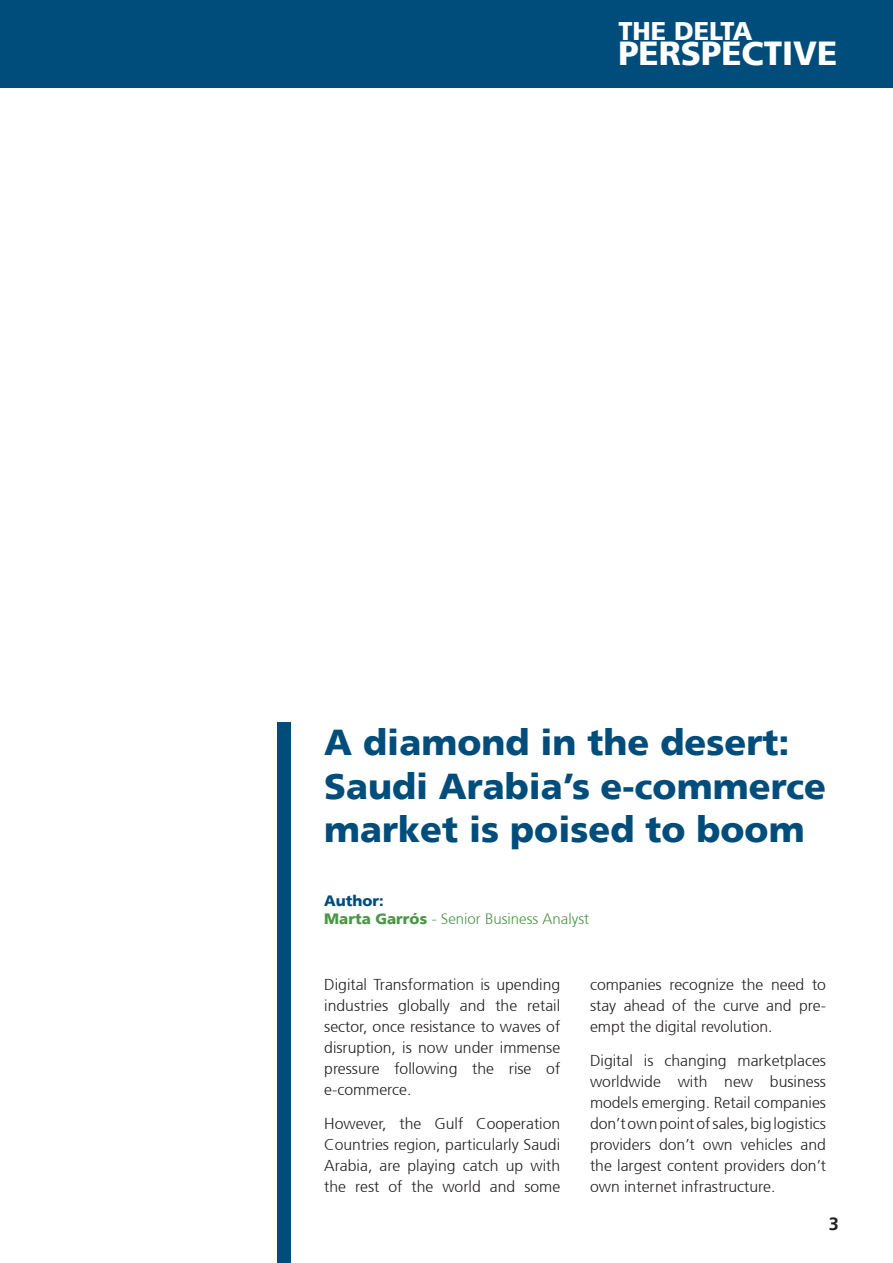
<style>
.page{position:relative;width:893px;height:1263px;background:#fff}
.page>*{position:absolute;margin:0;border:0;box-sizing:border-box;transform-origin:0 0}
.t1{font:900 36px/43.2px "Frutiger 75";color:#004d7b}
.t2{font:900 33.3px "Frutiger 75";color:#fff}
.t3{font:900 25.5px "Frutiger 75";color:#fff}
.t4{font:700 18px "Frutiger 65";color:#231f20}
.t5{font:300 15.75px/21px "Frutiger 45";color:#231f20;text-align:justify}
.t6{font:300 15px "Frutiger 45";color:#4a9645}
.t7{font:900 15px "Frutiger 75";color:#004d7b}
.s1{font-family:"Frutiger 75";font-weight:900}
</style>
<div class="page">
<div style="left:277px;top:723px;width:14px;height:540px;background:#004d7b"></div>
<div style="left:0;top:0;width:893px;height:87px;background:#004d7b"></div>
<p class="t3" style="left:618px;top:16px;width:136px">THE DELTA</p>
<p class="t2" style="left:618px;top:33px;width:220px">PERSPECTIVE</p>
<p class="t1" style="left:324px;top:721px;width:503px">A diamond in the desert:<br>Saudi Arabia’s e-commerce market is poised to boom</p>
<p class="t7" style="left:324px;top:892px;width:61px">Author:</p>
<p class="t6" style="left:324px;top:911px;width:267px"><span class="s1">Marta Garrós</span> - Senior Business Analyst</p>
<p class="t5" style="left:324px;top:974px;width:237px">Digital Transformation is upending industries globally and the retail sector, once resistance to waves of disruption, is now under immense pressure following the rise of e-commerce.</p>
<p class="t5" style="left:324px;top:1113px;width:238px">However, the Gulf Cooperation Countries region, particularly Saudi Arabia, are playing catch up with the rest of the world and some</p>
<p class="t5" style="left:590px;top:974px;width:237px">companies recognize the need to stay ahead of the curve and pre&shy;empt the digital revolution.</p>
<p class="t5" style="left:590px;top:1050px;width:237px">Digital is changing marketplaces worldwide with new business models emerging. Retail companies don’t own point of sales, big logistics providers don’t own vehicles and the largest content providers don’t own internet infrastructure.</p>
<p class="t4" style="left:829px;top:1213px;width:12px">3</p>
</div>
